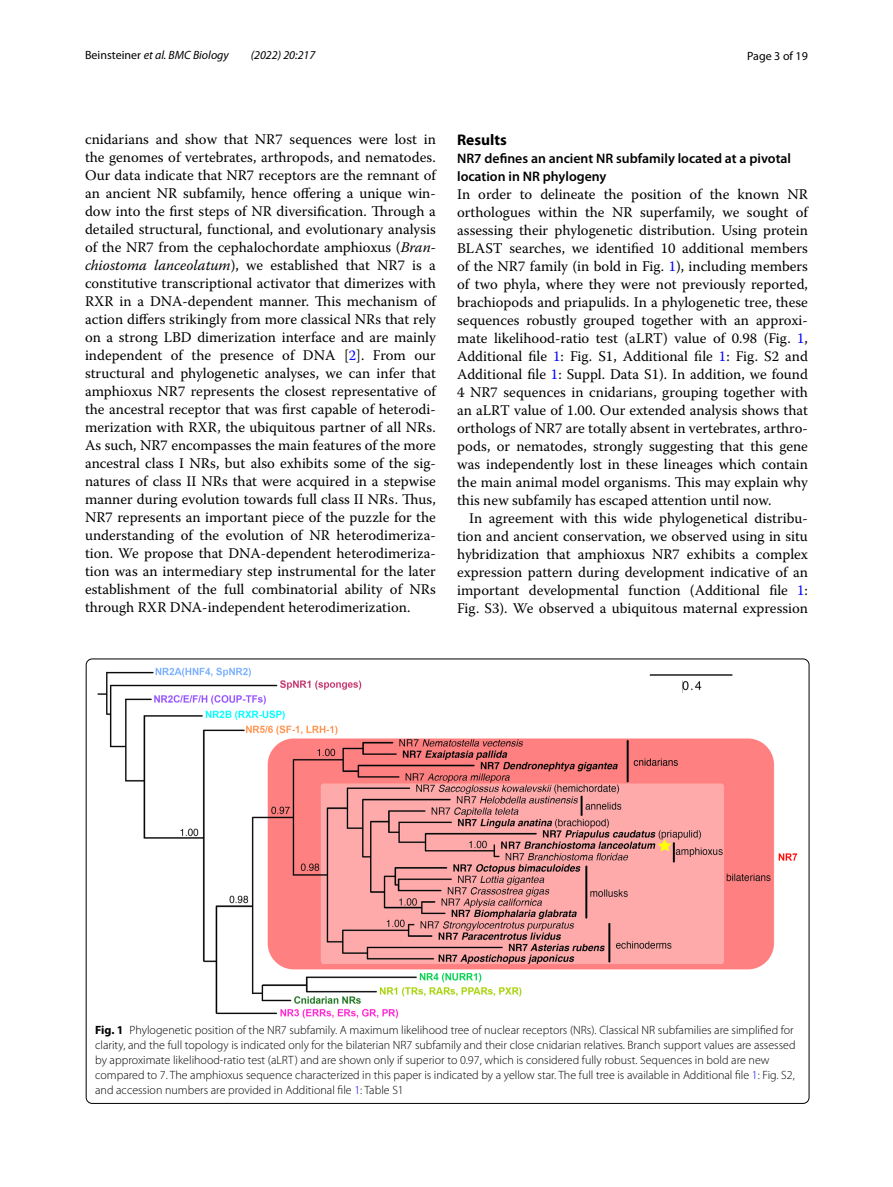
<style>
.page{position:relative;width:893px;height:1187px;background:#fff}
.page>*{position:absolute;margin:0;border:0;box-sizing:border-box;transform-origin:0 0}
.t1{font:700 15.45px "Myriad Pro";color:#000}
.t2{font:14.7px/18px "Warnock Pro";color:#000;text-align:justify}
.t3{font:600 13.8px/18px "Myriad Pro";color:#000}
.t4{font:300 12px/15px "Myriad Pro";color:#000}
.t5{font:italic 12px "Myriad Pro";color:#000}
.t6{font:12px "Myriad Pro";color:#000}
.s1{font-style:normal}
.s2{font-style:italic}
.s3{color:#00f}
.s4{font-weight:700}
</style>
<div class="page">
<img style="left:97px;top:668px;width:701px;height:350px">
<p class="t5" style="left:85px;top:48px;width:145px"><span class="s1">Beinsteiner</span> et al. BMC Biology</p>
<p class="t5" style="left:251px;top:48px;width:66px">(2022) 20:217</p>
<p class="t6" style="left:747px;top:48px;width:62px">Page 3 of 19</p>
<p class="t2" style="left:85px;top:130px;width:352px">cnidarians and show that NR7 sequences were lost in the genomes of vertebrates, arthropods, and nematodes.<br>Our data indicate that NR7 receptors are the remnant of an ancient NR subfamily, hence offering a unique win&shy;dow into the first steps of NR diversification. Through a detailed structural, functional, and evolutionary analysis of the NR7 from the cephalochordate amphioxus (<span class="s2">Bran&shy;chiostoma lanceolatum</span>), we established that NR7 is a constitutive transcriptional activator that dimerizes with RXR in a DNA-dependent manner. This mechanism of action differs strikingly from more classical NRs that rely on a strong LBD dimerization interface and are mainly independent of the presence of DNA [<span class="s3">2</span>]. From our structural and phylogenetic analyses, we can infer that amphioxus NR7 represents the closest representative of the ancestral receptor that was first capable of heterodi&shy;merization with RXR, the ubiquitous partner of all NRs.<br>As such, NR7 encompasses the main features of the more ancestral class I NRs, but also exhibits some of the sig&shy;natures of class II NRs that were acquired in a stepwise manner during evolution towards full class II NRs. Thus, NR7 represents an important piece of the puzzle for the understanding of the evolution of NR heterodimeriza&shy;tion. We propose that DNA-dependent heterodimeriza&shy;tion was an intermediary step instrumental for the later establishment of the full combinatorial ability of NRs through RXR DNA-independent heterodimerization.</p>
<p class="t1" style="left:457px;top:129px;width:51px">Results</p>
<p class="t3" style="left:457px;top:148px;width:335px">NR7 defines an ancient NR subfamily located at a pivotal location in NR phylogeny</p>
<p class="t2" style="left:457px;top:184px;width:352px">In order to delineate the position of the known NR orthologues within the NR superfamily, we sought of assessing their phylogenetic distribution. Using protein BLAST searches, we identified 10 additional members of the NR7 family (in bold in Fig. <span class="s3">1</span>), including members of two phyla, where they were not previously reported, brachiopods and priapulids. In a phylogenetic tree, these sequences robustly grouped together with an approxi&shy;mate likelihood-ratio test (aLRT) value of 0.98 (Fig. <span class="s3">1</span>, Additional file <span class="s3">1</span>: Fig. S1, Additional file <span class="s3">1</span>: Fig. S2 and Additional file <span class="s3">1</span>: Suppl. Data S1). In addition, we found 4 NR7 sequences in cnidarians, grouping together with an aLRT value of 1.00. Our extended analysis shows that orthologs of NR7 are totally absent in vertebrates, arthro&shy;pods, or nematodes, strongly suggesting that this gene was independently lost in these lineages which contain the main animal model organisms. This may explain why this new subfamily has escaped attention until now.</p>
<p class="t2" style="left:457px;top:508px;width:352px;text-indent:12px">In agreement with this wide phylogenetical distribu&shy;tion and ancient conservation, we observed using in situ hybridization that amphioxus NR7 exhibits a complex expression pattern during development indicative of an important developmental function (Additional file <span class="s3">1</span>:<br>Fig. S3). We observed a ubiquitous maternal expression</p>
<p class="t4" style="left:95px;top:1022px;width:702px"><span class="s4">Fig. 1</span> Phylogenetic position of the NR7 subfamily. A maximum likelihood tree of nuclear receptors (NRs). Classical NR subfamilies are simplified for clarity, and the full topology is indicated only for the bilaterian NR7 subfamily and their close cnidarian relatives. Branch support values are assessed by approximate likelihood-ratio test (aLRT) and are shown only if superior to 0.97, which is considered fully robust. Sequences in bold are new compared to 7. The amphioxus sequence characterized in this paper is indicated by a yellow star. The full tree is available in Additional file <span class="s3">1</span>: Fig. S2, and accession numbers are provided in Additional file <span class="s3">1</span>: Table S1</p>
</div>
